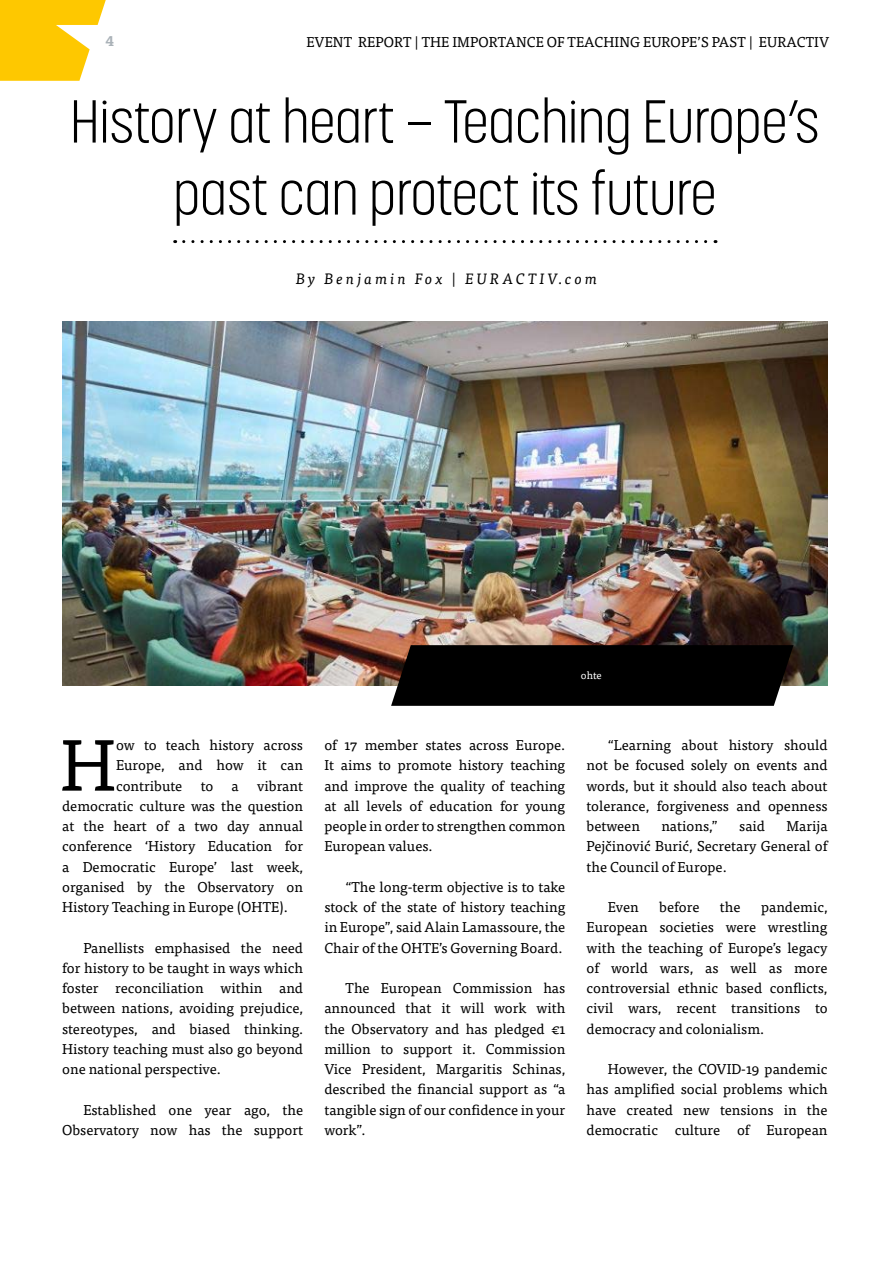
<style>
.page{position:relative;width:893px;height:1263px;background:#fff}
.page>*{position:absolute;margin:0;border:0;box-sizing:border-box;transform-origin:0 0}
.t1{font:72.6px "Tisa Pro";color:#000}
.t2{font:300 60px/72px "Korolev Condensed";color:#000;text-align:center}
.t3{font:italic 15px "Tisa Pro";letter-spacing:.2em;color:#000}
.t4{font:14.25px/20.2px "Tisa Pro";color:#000;text-align:justify}
.t5{font:700 14.25px "Tisa Pro";color:#aab2b8}
.t6{font:10.5px "Tisa Pro";color:#fff}
</style>
<div class="page">
<svg style="left:0;top:0;width:106px;height:81px"></svg>
<img style="left:62px;top:321px;width:766px;height:364px">
<svg style="left:391px;top:645px;width:402px;height:61px;background:#080706"></svg>
<svg style="left:184px;top:240px;width:532px;height:3px"></svg>
<p class="t5" style="left:106px;top:29px;width:10px">4</p>
<p class="t4" style="left:306px;top:31px;width:524px">EVENT REPORT | THE IMPORTANCE OF TEACHING EUROPE’S PAST | EURACTIV</p>
<h2 class="t2" style="left:70px;top:85px;width:751px">History at heart – Teaching Europe’s past can protect its future</h2>
<p class="t3" style="left:296px;top:268px;width:303px">By Benjamin Fox | EURACTIV.com</p>
<p class="t6" style="left:581px;top:668px;width:22px">ohte</p>
<h1 class="t1" style="left:60px;top:712px;width:57px">H</h1>
<p class="t4" style="left:116px;top:734px;width:189px">ow to teach history across Europe, and how it can contribute</p>
<p class="t4" style="left:62px;top:775px;width:242px;text-indent:195px">vibrant democratic culture was the question at the heart of a two day annual conference ‘History Education for a Democratic Europe’ last week, organised by the Observatory on History Teaching in Europe (OHTE).</p>
<p class="t4" style="left:62px;top:937px;width:242px;text-indent:21px">Panellists emphasised the need for history to be taught in ways which foster reconciliation within and between nations, avoiding prejudice, stereotypes, and biased thinking.<br>History teaching must also go beyond one national perspective.</p>
<p class="t4" style="left:62px;top:1099px;width:242px;text-align:right">Established one year ago, the<br>Observatory now has the support</p>
<p class="t4" style="left:201px;top:775px;width:14px">to</p>
<p class="t4" style="left:232px;top:775px;width:9px">a</p>
<p class="t4" style="left:324px;top:734px;width:242px">of 17 member states across Europe.<br>It aims to promote history teaching and improve the quality of teaching at all levels of education for young people in order to strengthen common European values.</p>
<p class="t4" style="left:324px;top:876px;width:242px;text-indent:21px">“The long-term objective is to take stock of the state of history teaching in Europe”, said Alain Lamassoure, the Chair of the OHTE’s Governing Board.</p>
<p class="t4" style="left:324px;top:977px;width:242px;text-indent:21px">The European Commission has announced that it will work with the Observatory and has pledged €1 million to support it. Commission Vice President, Margaritis Schinas, described the financial support as “a tangible sign of our confidence in your work”.</p>
<p class="t4" style="left:587px;top:734px;width:242px;text-indent:21px">“Learning about history should not be focused solely on events and words, but it should also teach about tolerance, forgiveness and openness between</p>
<p class="t4" style="left:661px;top:815px;width:58px">nations,”</p>
<p class="t4" style="left:739px;top:815px;width:27px">said</p>
<p class="t4" style="left:587px;top:815px;width:242px;text-indent:200px">Marija Pejčinović Burić, Secretary General of the Council of Europe.</p>
<p class="t4" style="left:608px;top:896px;width:32px">Even</p>
<p class="t4" style="left:659px;top:896px;width:42px">before</p>
<p class="t4" style="left:720px;top:896px;width:22px">the</p>
<p class="t4" style="left:587px;top:896px;width:242px;text-indent:174px">pandemic, European societies were wrestling with the teaching of Europe’s legacy of world wars, as well as more controversial ethnic based conflicts, civil wars, recent transitions to democracy and colonialism.</p>
<p class="t4" style="left:587px;top:1058px;width:242px;text-indent:21px">However, the COVID-19 pandemic has amplified social problems which have created new tensions in the democratic culture of European</p>
</div>
